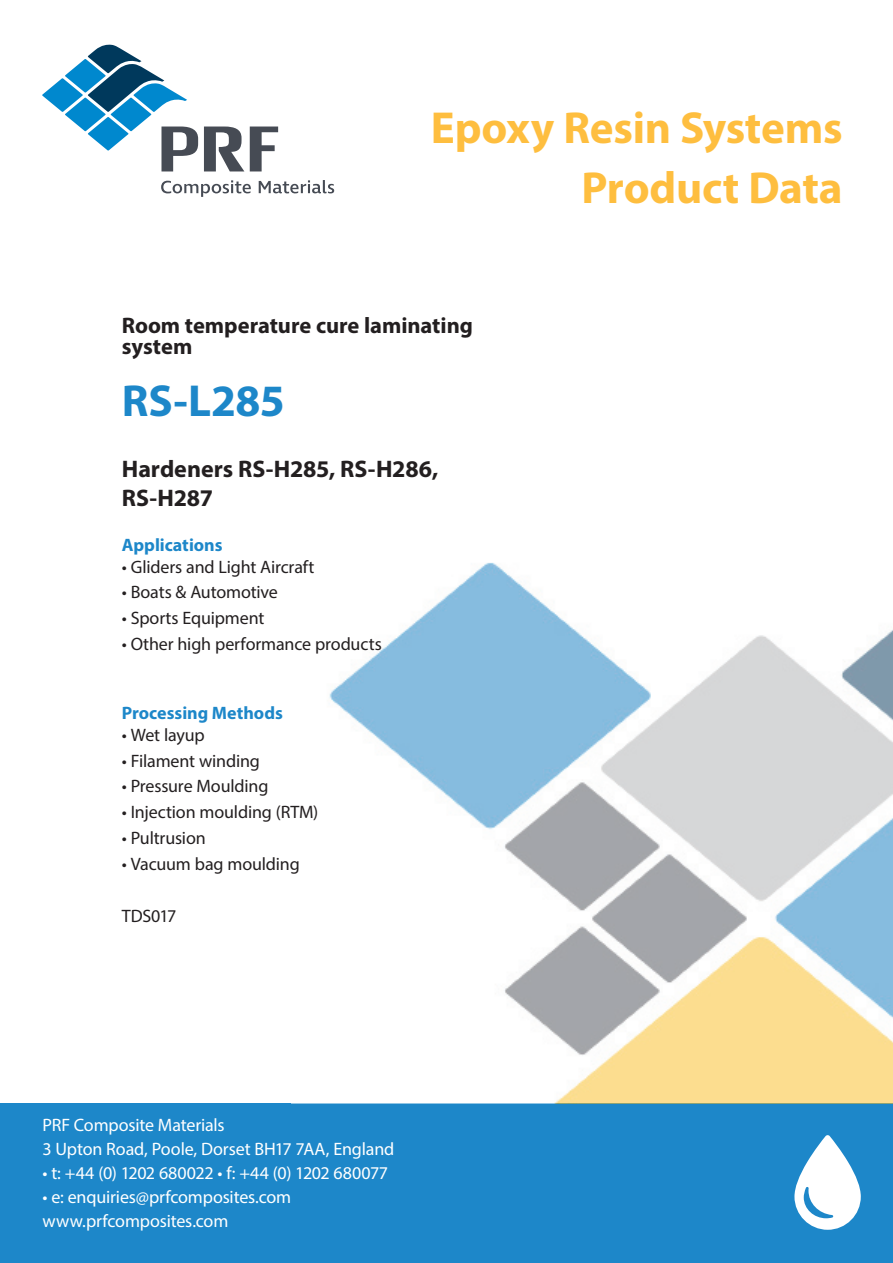
<style>
.page{position:relative;width:893px;height:1263px;background:#fff}
.page>*{position:absolute;margin:0;border:0;box-sizing:border-box;transform-origin:0 0}
.t1{font:700 45px/60px "Myriad Pro";letter-spacing:-.005em;color:#febe3f;text-align:right}
.t2{font:700 45px "Myriad Pro";letter-spacing:-.01em;color:#1d87c9}
.t3{font:700 24px/28.8px "Myriad Pro";letter-spacing:-.005em;color:#231f20}
.t4{font:700 22.5px/21.8px "Myriad Pro";letter-spacing:-.005em;color:#231f20}
.t5{font:18px "Myriad Pro";letter-spacing:-.01em;color:#231f20}
.t6{font:18px/24px "Myriad Pro";letter-spacing:-.01em;color:#fff}
.t7{font:700 18px "Myriad Pro";color:#1d87c9}
</style>
<div class="page">
<div style="left:0;top:1103px;width:893px;height:160px;background:#1d87c9"></div>
<img style="left:329px;top:562px;width:563px;height:541px">
<svg style="left:161px;top:180px;width:90px;height:17px"></svg>
<svg style="left:259px;top:180px;width:75px;height:13px"></svg>
<svg style="left:204px;top:127px;width:40px;height:44px"></svg>
<svg style="left:250px;top:127px;width:28px;height:44px"></svg>
<svg style="left:42px;top:45px;width:156px;height:126px"></svg>
<svg style="left:794px;top:1135px;width:67px;height:95px"></svg>
<h1 class="t1" style="left:431px;top:96px;width:413px">Epoxy Resin Systems<br>Product Data</h1>
<p class="t4" style="left:122px;top:313px;width:353px">Room temperature cure laminating system</p>
<h1 class="t2" style="left:122px;top:371px;width:164px">RS-L285</h1>
<h2 class="t3" style="left:122px;top:454px;width:318px">Hardeners RS-H285, RS-H286,<br>RS-H287</h2>
<p class="t7" style="left:122px;top:533px;width:102px">Applications</p>
<p class="t5" style="left:122px;top:555px;width:194px">• Gliders and Light Aircraft</p>
<p class="t5" style="left:122px;top:581px;width:158px">• Boats &amp; Automotive</p>
<p class="t5" style="left:122px;top:607px;width:144px">• Sports Equipment</p>
<p class="t5" style="left:122px;top:633px;width:262px">• Other high performance products</p>
<p class="t7" style="left:122px;top:701px;width:163px">Processing Methods</p>
<p class="t5" style="left:122px;top:723px;width:85px">• Wet layup</p>
<p class="t5" style="left:122px;top:749px;width:140px">• Filament winding</p>
<p class="t5" style="left:122px;top:775px;width:148px">• Pressure Moulding</p>
<p class="t5" style="left:122px;top:801px;width:198px">• Injection moulding (RTM)</p>
<p class="t5" style="left:122px;top:827px;width:85px">• Pultrusion</p>
<p class="t5" style="left:122px;top:853px;width:180px">• Vacuum bag moulding</p>
<p class="t5" style="left:122px;top:904px;width:56px">TDS017</p>
<p class="t6" style="left:43px;top:1112px;width:353px">PRF Composite Materials<br>3 Upton Road, Poole, Dorset BH17 7AA, England</p>
<p class="t6" style="left:43px;top:1160px;width:347px">• t: +44 (0) 1202 680022 • f: +44 (0) 1202 680077</p>
<p class="t6" style="left:43px;top:1184px;width:250px">• e: enquiries@prfcomposites.com www.prfcomposites.com</p>
</div>
